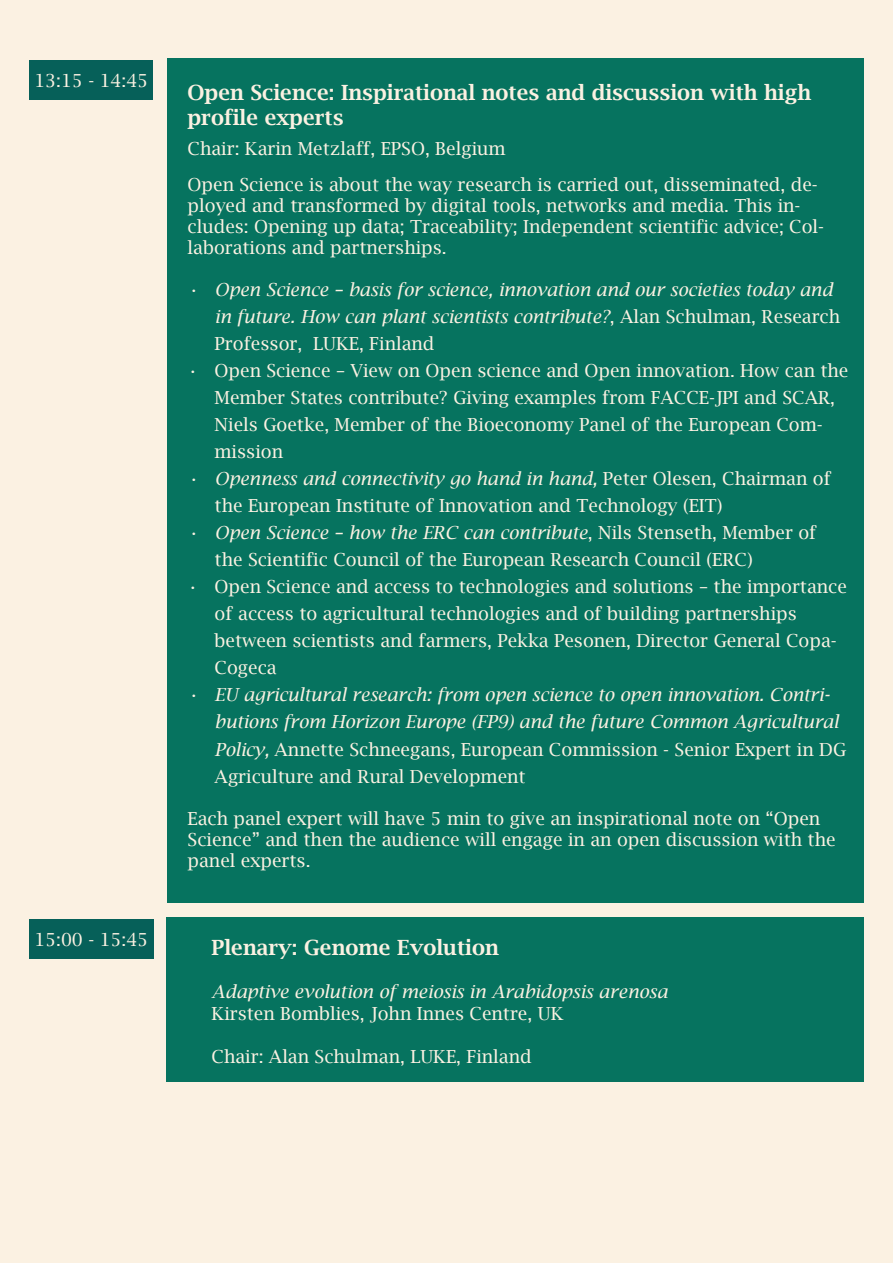
<style>
.page{position:relative;width:893px;height:1263px;background:#fbf1e2}
.page>*{position:absolute;margin:0;border:0;box-sizing:border-box;transform-origin:0 0}
.Event{font:600 21px/25.2px "Lucida Bright";color:#fbf1e2}
.Event-2{font:18px/27px "Lucida Bright";color:#fbf1e2}
.Event-3{font:italic 18px/27px "Lucida Bright";color:#fbf1e2}
.Klokke{font:18px "Lucida Bright";color:#fbf1e2}
.s1{font-style:normal}
.s2{font-style:italic}
</style>
<div class="page">
<div style="left:29px;top:60px;width:124px;height:39px;background:#066059"></div>
<div style="left:167px;top:58px;width:697px;height:844px;background:#06735f"></div>
<div style="left:29px;top:919px;width:125px;height:40px;background:#066059"></div>
<div style="left:166px;top:917px;width:698px;height:165px;background:#06735f"></div>
<p class="Klokke" style="left:34px;top:70px;width:115px">13:15 - 14:45</p>
<p class="Klokke" style="left:34px;top:929px;width:115px">15:00 - 15:45</p>
<p class="Event" style="left:188px;top:80px;width:625px">Open Science: Inspirational notes and discussion with high profile experts</p>
<p class="Event-2" style="left:188px;top:135px;width:319px">Chair: Karin Metzlaff, EPSO, Belgium</p>
<p class="Event-2" style="left:188px;top:174px;width:638px;line-height:21px">Open Science is about the way research is carried out, disseminated, de&shy;ployed and transformed by digital tools, networks and media. This in&shy;cludes: Opening up data; Traceability; Independent scientific advice; Col&shy;laborations and partnerships.</p>
<p class="Event-3" style="left:215px;top:276px;width:627px;text-indent:-27px">• Open Science – basis for science, innovation and our societies today and in future. How can plant scientists contribute?<span class="s1">, Alan Schulman, Research<br>Professor, LUKE, Finland</span></p>
<p class="Event-2" style="left:215px;top:357px;width:635px;text-indent:-27px">• Open Science – View on Open science and Open innovation. How can the Member States contribute? Giving examples from FACCE-JPI and SCAR, Niels Goetke, Member of the Bioeconomy Panel of the European Com&shy;mission</p>
<p class="Event-2" style="left:215px;top:465px;width:618px;text-indent:-27px"><span class="s2">• Openness and connectivity go hand in hand,</span> Peter Olesen, Chairman of the European Institute of Innovation and Technology (EIT)</p>
<p class="Event-2" style="left:215px;top:519px;width:603px;text-indent:-27px"><span class="s2">• Open Science – how the ERC can contribute</span>, Nils Stenseth, Member of the Scientific Council of the European Research Council (ERC)</p>
<p class="Event-2" style="left:215px;top:573px;width:634px;text-indent:-27px">• Open Science and access to technologies and solutions – the importance of access to agricultural technologies and of building partnerships between scientists and farmers, Pekka Pesonen, Director General Copa-Cogeca</p>
<p class="Event-3" style="left:215px;top:681px;width:633px;text-indent:-27px">• EU agricultural research: from open science to open innovation. Contri&shy;butions from Horizon Europe (FP9) and the future Common Agricultural Policy, <span class="s1">Annette Schneegans, European Commission - Senior Expert in DG Agriculture and Rural Development</span></p>
<p class="Event-2" style="left:188px;top:807px;width:649px;line-height:21px">Each panel expert will have 5 min to give an inspirational note on “Open<br>Science” and then the audience will engage in an open discussion with the panel experts.</p>
<p class="Event" style="left:212px;top:935px;width:289px">Plenary: Genome Evolution</p>
<p class="Event-3" style="left:212px;top:978px;width:457px">Adaptive evolution of meiosis in Arabidopsis arenosa</p>
<p class="Event-2" style="left:212px;top:1000px;width:353px">Kirsten Bomblies, John Innes Centre, UK</p>
<p class="Event-2" style="left:212px;top:1043px;width:321px">Chair: Alan Schulman, LUKE, Finland</p>
</div>
